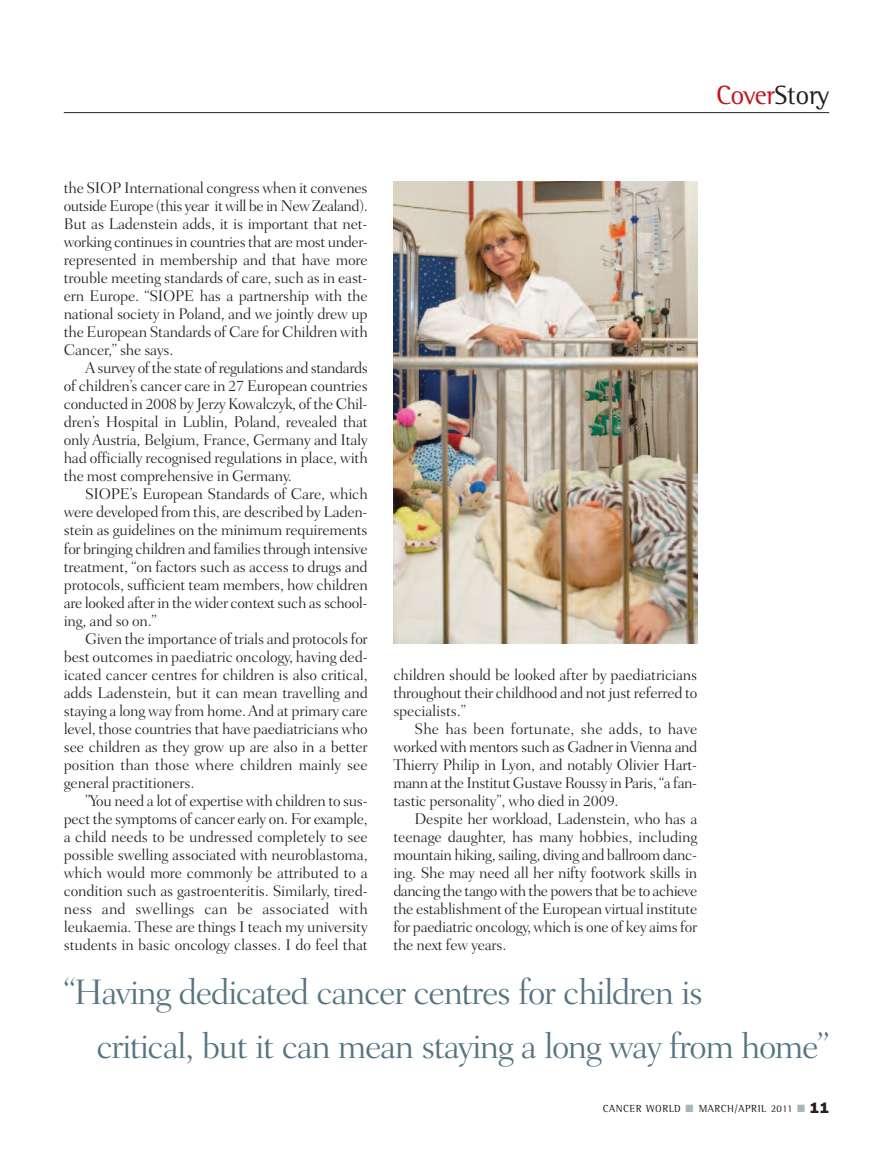
<style>
.page{position:relative;width:893px;height:1149px;background:#fff}
.page>*{position:absolute;margin:0;border:0;box-sizing:border-box;transform-origin:0 0}
.t1{font:300 36px/54px "Fairfield LH";letter-spacing:-.04em;color:#557482}
.t2{font:27px "Rotis Semi Serif";letter-spacing:-.015em;color:#c4121a}
.t3{font:300 15.75px/18px "Fairfield LH";letter-spacing:-.015em;color:#231f20;text-align:justify}
.t4{font:10.5px "Rotis Semi Serif";letter-spacing:.05em;color:#231f20}
.s1{color:#231f20}
.s2{color:#a8b6be}
.s3{font-family:"Franklin Gothic";font-weight:800;font-size:15px}
</style>
<div class="page">
<hr style="left:64px;top:112px;width:765px;height:1px;background:#231f20">
<img style="left:393px;top:181px;width:304px;height:462px">
<h2 class="t2" style="left:716px;top:86px;width:115px">Cover<span class="s1">Story</span></h2>
<p class="t3" style="left:64px;top:180px;width:306px">the SIOP International congress when it convenes outside Europe (this year it will be in New Zealand).<br>But as Ladenstein adds, it is important that net&shy;working continues in countries that are most under&shy;represented in membership and that have more trouble meeting standards of care, such as in east&shy;ern Europe. “SIOPE has a partnership with the national society in Poland, and we jointly drew up the European Standards of Care for Children with Cancer,” she says.</p>
<p class="t3" style="left:64px;top:360px;width:306px;text-indent:21px">A survey of the state of regulations and standards of children’s cancer care in 27 European countries conducted in 2008 by Jerzy Kowalczyk, of the Chil&shy;dren’s Hospital in Lublin, Poland, revealed that only Austria, Belgium, France, Germany and Italy had officially recognised regulations in place, with the most comprehensive in Germany.</p>
<p class="t3" style="left:64px;top:486px;width:306px;text-indent:21px">SIOPE’s European Standards of Care, which were developed from this, are described by Laden&shy;stein as guidelines on the minimum requirements for bringing children and families through intensive treatment, “on factors such as access to drugs and protocols, sufficient team members, how children are looked after in the wider context such as school&shy;ing, and so on.”</p>
<p class="t3" style="left:64px;top:630px;width:306px;text-indent:21px">Given the importance of trials and protocols for best outcomes in paediatric oncology, having ded&shy;icated cancer centres for children is also critical, adds Ladenstein, but it can mean travelling and staying a long way from home.And at primary care level, those countries that have paediatricians who see children as they grow up are also in a better position than those where children mainly see general practitioners.</p>
<p class="t3" style="left:64px;top:792px;width:306px;text-indent:21px">”You need a lot of expertise with children to sus&shy;pect the symptoms of cancer early on. For example, a child needs to be undressed completely to see possible swelling associated with neuroblastoma, which would more commonly be attributed to a condition such as gastroenteritis. Similarly, tired&shy;ness and swellings can be associated with leukaemia. These are things I teach my university students in basic oncology classes. I do feel that</p>
<p class="t3" style="left:393px;top:666px;width:306px">children should be looked after by paediatricians throughout their childhood and not just referred to specialists.”</p>
<p class="t3" style="left:393px;top:720px;width:306px;text-indent:21px">She has been fortunate, she adds, to have worked with mentors such as Gadner in Vienna and Thierry Philip in Lyon, and notably Olivier Hart&shy;mann at the Institut Gustave Roussy in Paris, “a fan&shy;tastic personality”, who died in 2009.</p>
<p class="t3" style="left:393px;top:810px;width:306px;text-indent:21px">Despite her workload, Ladenstein, who has a teenage daughter, has many hobbies, including mountain hiking, sailing, diving and ballroom danc&shy;ing. She may need all her nifty footwork skills in dancing the tango with the powers that be to achieve the establishment of the European virtual institute for paediatric oncology, which is one of key aims for the next few years.</p>
<h1 class="t1" style="left:96px;top:967px;width:734px;text-indent:-33px">“Having dedicated cancer centres for children is<br>critical, but it can mean staying a long way from home”</h1>
<p class="t4" style="left:603px;top:1104px;width:228px">CANCER WORLD <span class="s2">■</span> MARCH/APRIL 2011 <span class="s2">■</span> <span class="s3">11</span></p>
</div>
